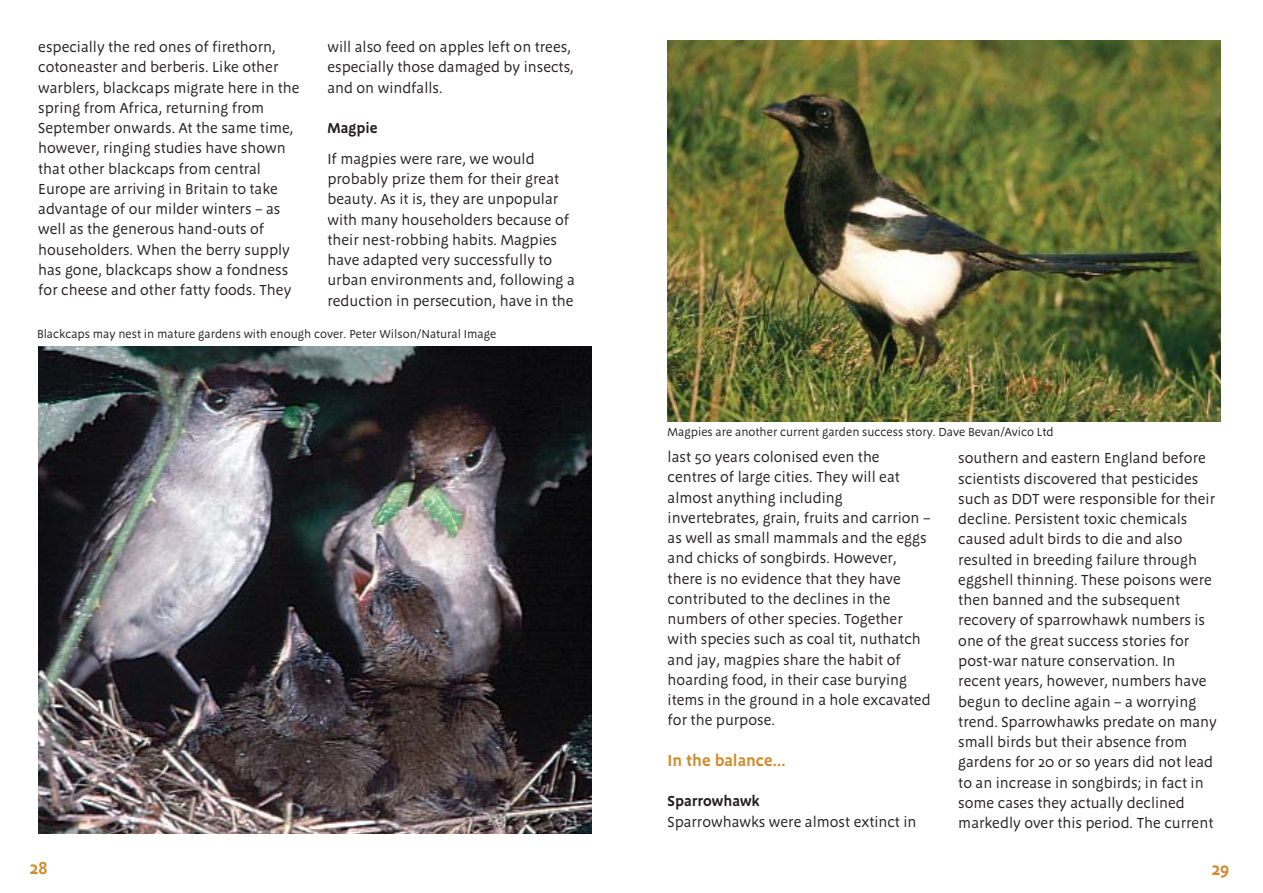
<style>
.page{position:relative;width:1263px;height:893px;background:#fff}
.page>*{position:absolute;margin:0;border:0;box-sizing:border-box;transform-origin:0 0}
.t1{font:600 18px "Megano";color:#d18b2e}
.t2{font:600 16.5px "Megano";color:#d18b2e}
.t3{font:15px/20.2px "Megano";color:#231f20}
.t4{font:600 15px "Megano";color:#231f20}
.t5{font:12px "Megano";color:#231f20}
</style>
<div class="page">
<img style="left:38px;top:347px;width:553px;height:487px">
<img style="left:668px;top:41px;width:552px;height:380px">
<p class="t3" style="left:38px;top:38px;width:263px">especially the red ones of firethorn, cotoneaster and berberis. Like other warblers, blackcaps migrate here in the spring from Africa, returning from September onwards. At the same time, however, ringing studies have shown that other blackcaps from central Europe are arriving in Britain to take advantage of our milder winters – as well as the generous hand-outs of householders. When the berry supply has gone, blackcaps show a fondness for cheese and other fatty foods. They</p>
<p class="t3" style="left:327px;top:38px;width:248px">will also feed on apples left on trees, especially those damaged by insects, and on windfalls.</p>
<p class="t4" style="left:327px;top:122px;width:52px">Magpie</p>
<p class="t3" style="left:327px;top:150px;width:249px">If magpies were rare, we would probably prize them for their great beauty. As it is, they are unpopular with many householders because of their nest-robbing habits. Magpies have adapted very successfully to urban environments and, following a reduction in persecution, have in the</p>
<p class="t5" style="left:37px;top:329px;width:461px">Blackcaps may nest in mature gardens with enough cover. Peter Wilson/Natural Image</p>
<p class="t1" style="left:30px;top:860px;width:19px">28</p>
<p class="t5" style="left:668px;top:427px;width:388px">Magpies are another current garden success story. Dave Bevan/Avico Ltd</p>
<p class="t3" style="left:668px;top:448px;width:264px">last 50 years colonised even the centres of large cities. They will eat almost anything including invertebrates, grain, fruits and carrion – as well as small mammals and the eggs and chicks of songbirds. However, there is no evidence that they have contributed to the declines in the numbers of other species. Together with species such as coal tit, nuthatch and jay, magpies share the habit of hoarding food, in their case burying items in the ground in a hole excavated for the purpose.</p>
<p class="t2" style="left:668px;top:753px;width:120px">In the balance...</p>
<p class="t4" style="left:668px;top:795px;width:94px">Sparrowhawk</p>
<p class="t3" style="left:668px;top:812px;width:250px">Sparrowhawks were almost extinct in</p>
<p class="t3" style="left:958px;top:449px;width:260px">southern and eastern England before scientists discovered that pesticides such as DDT were responsible for their decline. Persistent toxic chemicals caused adult birds to die and also resulted in breeding failure through eggshell thinning. These poisons were then banned and the subsequent recovery of sparrowhawk numbers is one of the great success stories for post-war nature conservation. In recent years, however, numbers have begun to decline again – a worrying trend. Sparrowhawks predate on many small birds but their absence from gardens for 20 or so years did not lead to an increase in songbirds; in fact in some cases they actually declined markedly over this period. The current</p>
<p class="t1" style="left:1212px;top:861px;width:19px">29</p>
</div>
